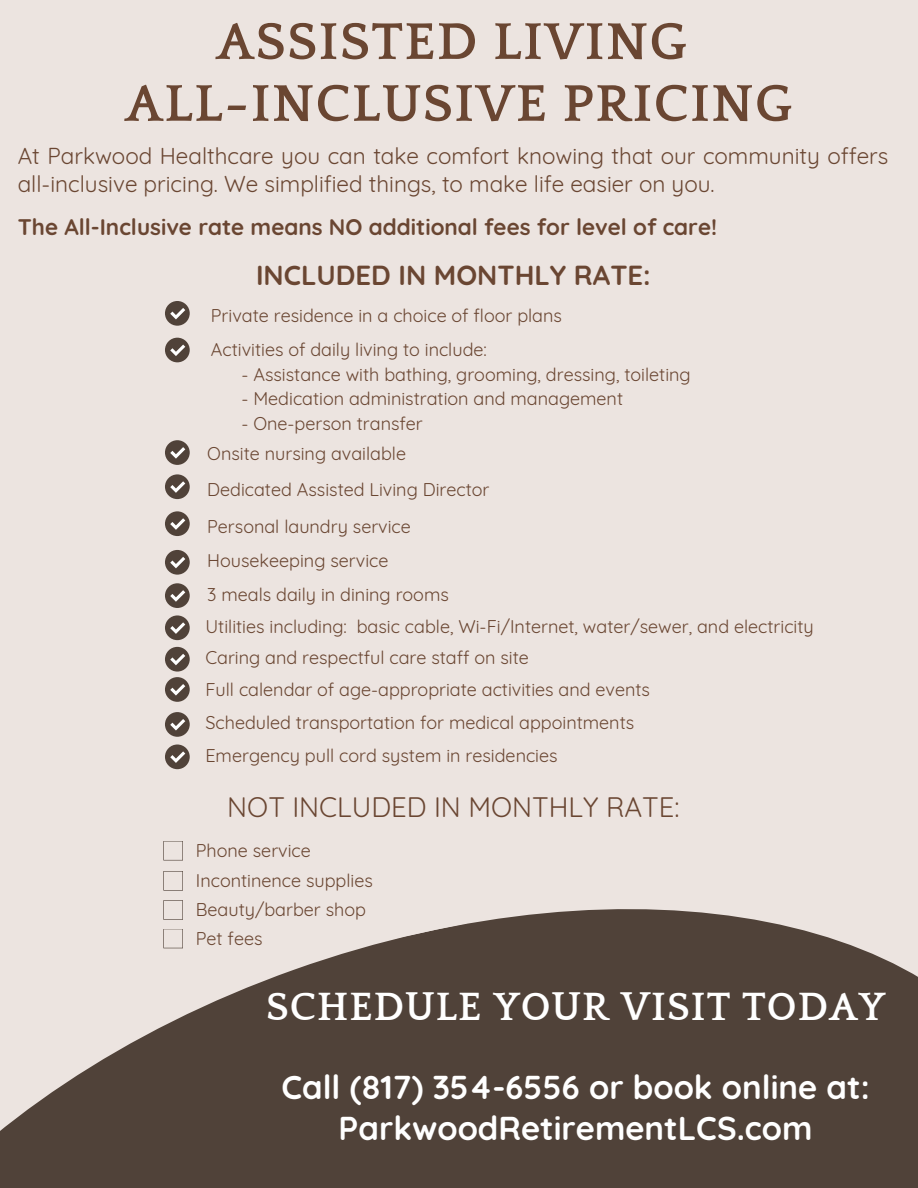
<style>
.page{position:relative;width:918px;height:1188px;background:#ece4e0}
.page>*{position:absolute;margin:0;border:0;box-sizing:border-box;transform-origin:0 0}
.t1{font:700 54px/61.8px "Quattrocento";letter-spacing:.025em;color:#6a4632;text-align:center}
.t2{font:700 40.5px "Quattrocento";letter-spacing:.025em;color:#fff}
.t3{font:700 33px/40.5px "Quicksand";color:#fff;text-align:center}
.t4{font:27.45px "Quicksand";color:#6a4632}
.t5{font:700 27.45px "Quicksand";color:#6a4632}
.t6{font:22.5px/28px "Quicksand";color:#6a4632}
.t7{font:700 22.5px "Quicksand";color:#6a4632}
.t8{font:18px/33.3px "Quicksand";color:#6a4632}
</style>
<div class="page">
<div style="left:165px;top:301px;width:25px;height:25px;background:#504239;border-radius:50%"></div>
<svg style="left:170px;top:308px;width:15px;height:11px"></svg>
<div style="left:165px;top:338px;width:25px;height:24px;background:#504239;border-radius:50%"></div>
<svg style="left:170px;top:345px;width:15px;height:11px"></svg>
<div style="left:165px;top:440px;width:25px;height:25px;background:#504239;border-radius:50%"></div>
<svg style="left:170px;top:447px;width:15px;height:12px"></svg>
<div style="left:165px;top:511px;width:25px;height:25px;background:#504239;border-radius:50%"></div>
<svg style="left:170px;top:518px;width:15px;height:12px"></svg>
<div style="left:165px;top:550px;width:25px;height:25px;background:#504239;border-radius:50%"></div>
<svg style="left:170px;top:557px;width:15px;height:11px"></svg>
<div style="left:165px;top:583px;width:25px;height:25px;background:#504239;border-radius:50%"></div>
<svg style="left:170px;top:590px;width:15px;height:12px"></svg>
<div style="left:165px;top:615px;width:25px;height:25px;background:#504239;border-radius:50%"></div>
<svg style="left:170px;top:622px;width:15px;height:12px"></svg>
<div style="left:165px;top:647px;width:25px;height:25px;background:#504239;border-radius:50%"></div>
<svg style="left:170px;top:654px;width:15px;height:11px"></svg>
<div style="left:165px;top:677px;width:25px;height:25px;background:#504239;border-radius:50%"></div>
<svg style="left:170px;top:684px;width:15px;height:12px"></svg>
<div style="left:165px;top:712px;width:25px;height:25px;background:#504239;border-radius:50%"></div>
<svg style="left:170px;top:719px;width:15px;height:12px"></svg>
<div style="left:165px;top:745px;width:25px;height:24px;background:#504239;border-radius:50%"></div>
<svg style="left:170px;top:751px;width:15px;height:12px"></svg>
<svg style="left:163px;top:841px;width:20px;height:8px"></svg>
<div style="left:165px;top:474px;width:25px;height:25px;background:#504239;border-radius:50%"></div>
<svg style="left:170px;top:481px;width:15px;height:12px"></svg>
<svg style="left:0;top:849px;width:918px;height:339px;fill:#504239"></svg>
<h1 class="t1" style="left:125px;top:12px;width:669px">ASSISTED LIVING<br>ALL-INCLUSIVE PRICING</h1>
<p class="t6" style="left:18px;top:141px;width:872px">At Parkwood Healthcare you can take comfort knowing that our community offers all-inclusive pricing. We simplified things, to make life easier on you.</p>
<p class="t7" style="left:18px;top:212px;width:701px">The All-Inclusive rate means NO additional fees for level of care!</p>
<h3 class="t5" style="left:256px;top:258px;width:396px">INCLUDED IN MONTHLY RATE:</h3>
<p class="t8" style="left:211px;top:299px;width:353px">Private residence in a choice of floor plans<br>Activities of daily living to include:</p>
<p class="t8" style="left:242px;top:357px;width:451px">- Assistance with bathing, grooming, dressing, toileting</p>
<p class="t8" style="left:242px;top:382px;width:383px">- Medication administration and management</p>
<p class="t8" style="left:242px;top:407px;width:183px">- One-person transfer</p>
<p class="t8" style="left:207px;top:436px;width:200px">Onsite nursing available</p>
<p class="t8" style="left:207px;top:472px;width:284px">Dedicated Assisted Living Director</p>
<p class="t8" style="left:205px;top:509px;width:610px">Personal laundry service<br>Housekeeping service<br>3 meals daily in dining rooms<br>Utilities including: basic cable, Wi-Fi/Internet, water/sewer, and electricity</p>
<p class="t8" style="left:205px;top:641px;width:446px;line-height:32.5px">Caring and respectful care staff on site<br>Full calendar of age-appropriate activities and events Scheduled transportation for medical appointments Emergency pull cord system in residencies</p>
<h3 class="t4" style="left:227px;top:789px;width:454px">NOT INCLUDED IN MONTHLY RATE:</h3>
<p class="t8" style="left:196px;top:835px;width:179px;line-height:29.2px">Phone service<br>Incontinence supplies<br>Beauty/barber shop<br>Pet fees</p>
<h2 class="t2" style="left:266px;top:986px;width:621px">SCHEDULE YOUR VISIT TODAY</h2>
<h3 class="t3" style="left:281px;top:1067px;width:590px">Call (817) 354-6556 or book online at:<br>ParkwoodRetirementLCS.com</h3>
</div>
